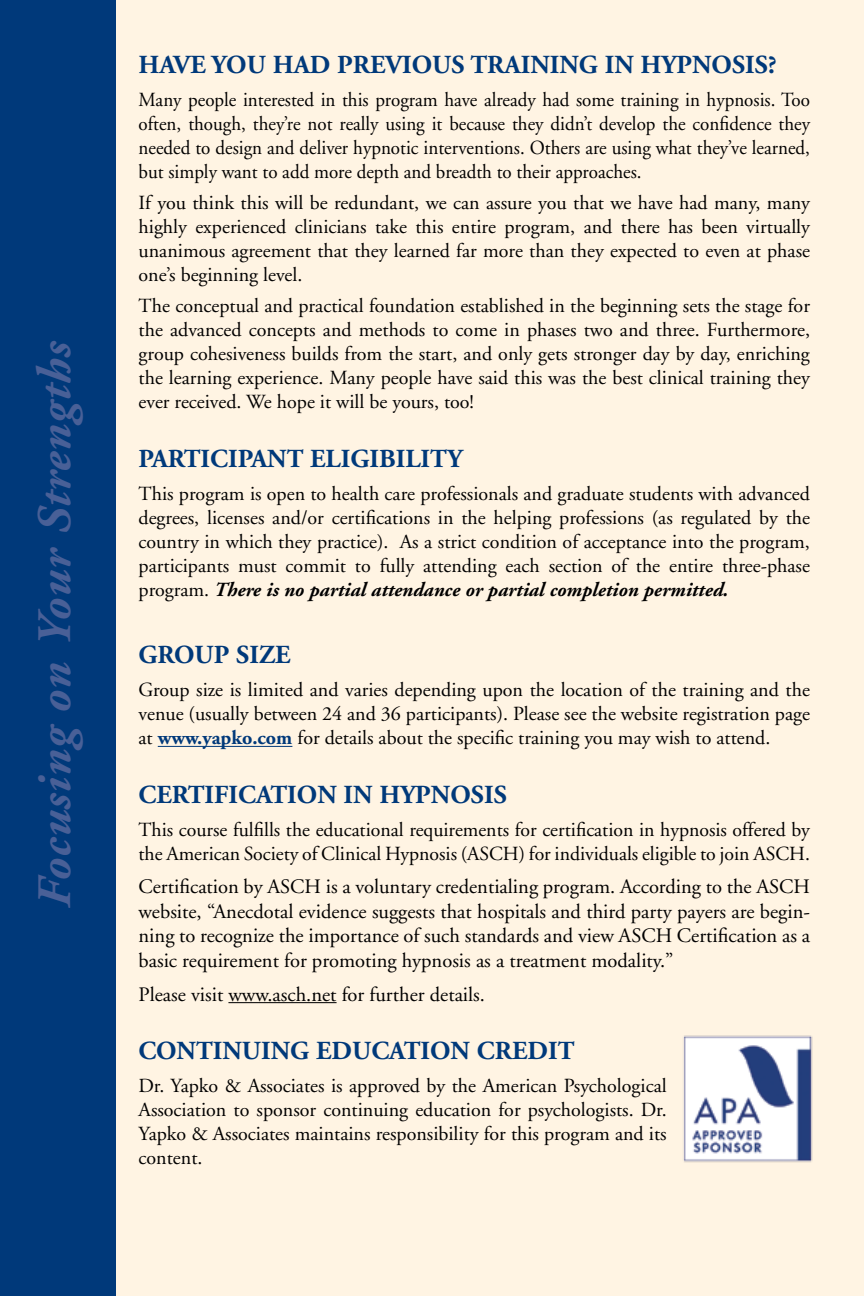
<style>
.page{position:relative;width:864px;height:1296px;background:#fff}
.page>*{position:absolute;margin:0;border:0;box-sizing:border-box;transform-origin:0 0}
.t1{font:italic 700 48px "Adobe Garamond";letter-spacing:.025em;color:#496097}
.t2{font:700 26px "Adobe Garamond";color:#00397a}
.t3{font:20.4px/24.6px "Adobe Garamond";color:#000;text-align:justify}
.t4{font:20px/24px "Adobe Garamond";color:#000;text-align:justify}
.t5{font:20px/24px "Adobe Garamond";color:#000;text-align:justify;scale:.95 1}
.s1{font-weight:700;font-style:italic}
.s2{font-weight:700;color:#00397a}
</style>
<div class="page">
<div style="left:95px;top:0;width:769px;height:1296px;background:#fff4e3"></div>
<div style="left:0;top:0;width:115px;height:1296px;background:#00397a"></div>
<hr style="left:158px;top:746px;width:134px;height:1px;background:#00397a">
<hr style="left:228px;top:1002px;width:109px;height:1px;background:#000">
<img style="left:683px;top:1035px;width:130px;height:128px">
<h1 class="t1" style="left:29px;top:908px;width:569px;rotate:-90deg">Focusing on Your Strengths</h1>
<h2 class="t2" style="left:139px;top:51px;width:640px">HAVE YOU HAD PREVIOUS TRAINING IN HYPNOSIS?</h2>
<p class="t5" style="left:139px;top:88px;width:708px">Many people interested in this program have already had some training in hypnosis. Too often, though, they’re not really using it because they didn’t develop the confidence they needed to design and deliver hypnotic interventions. Others are using what they’ve learned, but simply want to add more depth and breadth to their approaches.</p>
<p class="t4" style="left:139px;top:191px;width:673px">If you think this will be redundant, we can assure you that we have had many, many highly experienced clinicians take this entire program, and there has been virtually unanimous agreement that they learned far more than they expected to even at phase one’s beginning level.</p>
<p class="t4" style="left:139px;top:295px;width:673px">The conceptual and practical foundation established in the beginning sets the stage for the advanced concepts and methods to come in phases two and three. Furthermore, group cohesiveness builds from the start, and only gets stronger day by day, enriching the learning experience. Many people have said this was the best clinical training they ever received. We hope it will be yours, too!</p>
<h2 class="t2" style="left:139px;top:444px;width:325px">PARTICIPANT ELIGIBILITY</h2>
<p class="t4" style="left:139px;top:482px;width:673px">This program is open to health care professionals and graduate students with advanced degrees, licenses and/or certifications in the helping professions (as regulated by the country in which they practice). As a strict condition of acceptance into the program, participants must commit to fully attending each section of the entire three-phase program. <span class="s1">There is no partial attendance or partial completion permitted.</span></p>
<h2 class="t2" style="left:139px;top:640px;width:153px">GROUP SIZE</h2>
<p class="t4" style="left:139px;top:678px;width:673px">Group size is limited and varies depending upon the location of the training and the venue (usually between 24 and 36 participants). Please see the website registration page at <span class="s2">www.yapko.com</span> for details about the specific training you may wish to attend.</p>
<h2 class="t2" style="left:139px;top:780px;width:370px">CERTIFICATION IN HYPNOSIS</h2>
<p class="t4" style="left:139px;top:818px;width:673px">This course fulfills the educational requirements for certification in hypnosis offered by the American Society of Clinical Hypnosis (ASCH) for individuals eligible to join ASCH.</p>
<p class="t3" style="left:139px;top:875px;width:673px">Certification by ASCH is a voluntary credentialing program. According to the ASCH website, “Anecdotal evidence suggests that hospitals and third party payers are begin&shy;ning to recognize the importance of such standards and view ASCH Certification as a basic requirement for promoting hypnosis as a treatment modality.”</p>
<p class="t3" style="left:139px;top:982px;width:348px">Please visit www.asch.net for further details.</p>
<h2 class="t2" style="left:139px;top:1036px;width:437px">CONTINUING EDUCATION CREDIT</h2>
<p class="t4" style="left:139px;top:1074px;width:530px">Dr. Yapko &amp; Associates is approved by the American Psychological Association to sponsor continuing education for psychologists. Dr.<br>Yapko &amp; Associates maintains responsibility for this program and its content.</p>
</div>
